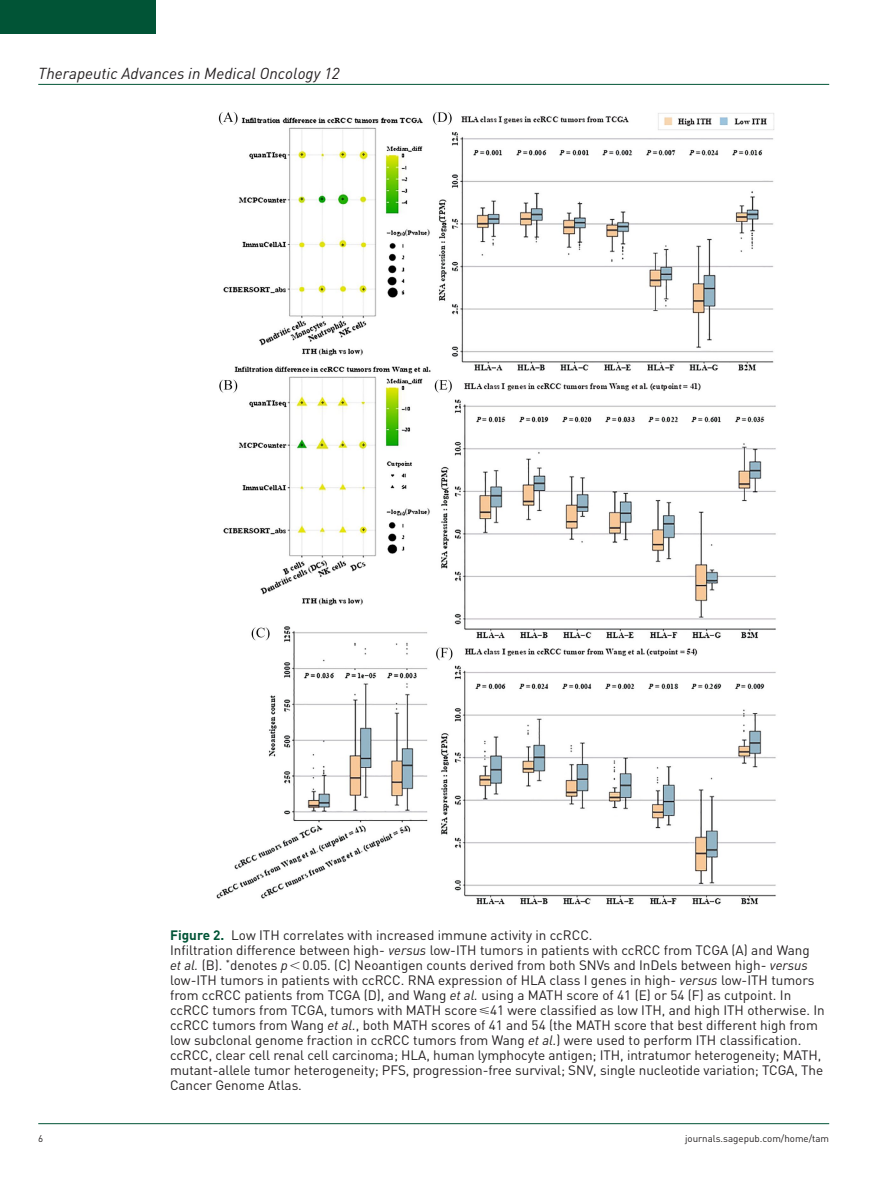
<style>
.page{position:relative;width:893px;height:1191px;background:#fff}
.page>*{position:absolute;margin:0;border:0;box-sizing:border-box;transform-origin:0 0}
.t1{font:italic 15.75px "DIN";color:#231f20}
.t2{font:13.5px/15px "DIN";color:#231f20}
.t3{font:9.75px "DIN";color:#231f20}
.s1{font-weight:700;color:#015436}
.s2{font-style:italic}
</style>
<div class="page">
<hr style="left:38px;top:84px;width:791px;height:1px;background:#015436">
<hr style="left:38px;top:1123px;width:791px;height:1px;background:#015436">
<div style="left:0;top:0;width:155px;height:34px;background:#015436"></div>
<img style="left:216px;top:112px;width:560px;height:793px">
<p class="t1" style="left:38px;top:63px;width:303px">Therapeutic Advances in Medical Oncology 12</p>
<p class="t2" style="left:170px;top:927px;width:656px"><span class="s1">Figure 2.</span> Low ITH correlates with increased immune activity in ccRCC.<br>Infiltration difference between high- <span class="s2">versus</span> low-ITH tumors in patients with ccRCC from TCGA (A) and Wang<br><span class="s2">et al.</span> (B). <sup>*</sup>denotes <span class="s2">p</span> 0.05. (C) Neoantigen counts derived from both SNVs and InDels between high- <span class="s2">versus </span>low-ITH tumors in patients with ccRCC. RNA expression of HLA class I genes in high- <span class="s2">versus</span> low-ITH tumors from ccRCC patients from TCGA (D), and Wang <span class="s2">et al.</span> using a MATH score of 41 (E) or 54 (F) as cutpoint. In ccRCC tumors from TCGA, tumors with MATH score⩽41 were classified as low ITH, and high ITH otherwise. In ccRCC tumors from Wang <span class="s2">et al.</span>, both MATH scores of 41 and 54 (the MATH score that best different high from low subclonal genome fraction in ccRCC tumors from Wang <span class="s2">et al.</span>) were used to perform ITH classification. ccRCC, clear cell renal cell carcinoma; HLA, human lymphocyte antigen; ITH, intratumor heterogeneity; MATH, mutant-allele tumor heterogeneity; PFS, progression-free survival; SNV, single nucleotide variation; TCGA, The Cancer Genome Atlas.</p>
<p class="t3" style="left:38px;top:1132px;width:7px">6</p>
<p class="t3" style="left:685px;top:1132px;width:146px">journals.sagepub.com/home/tam</p>
</div>
